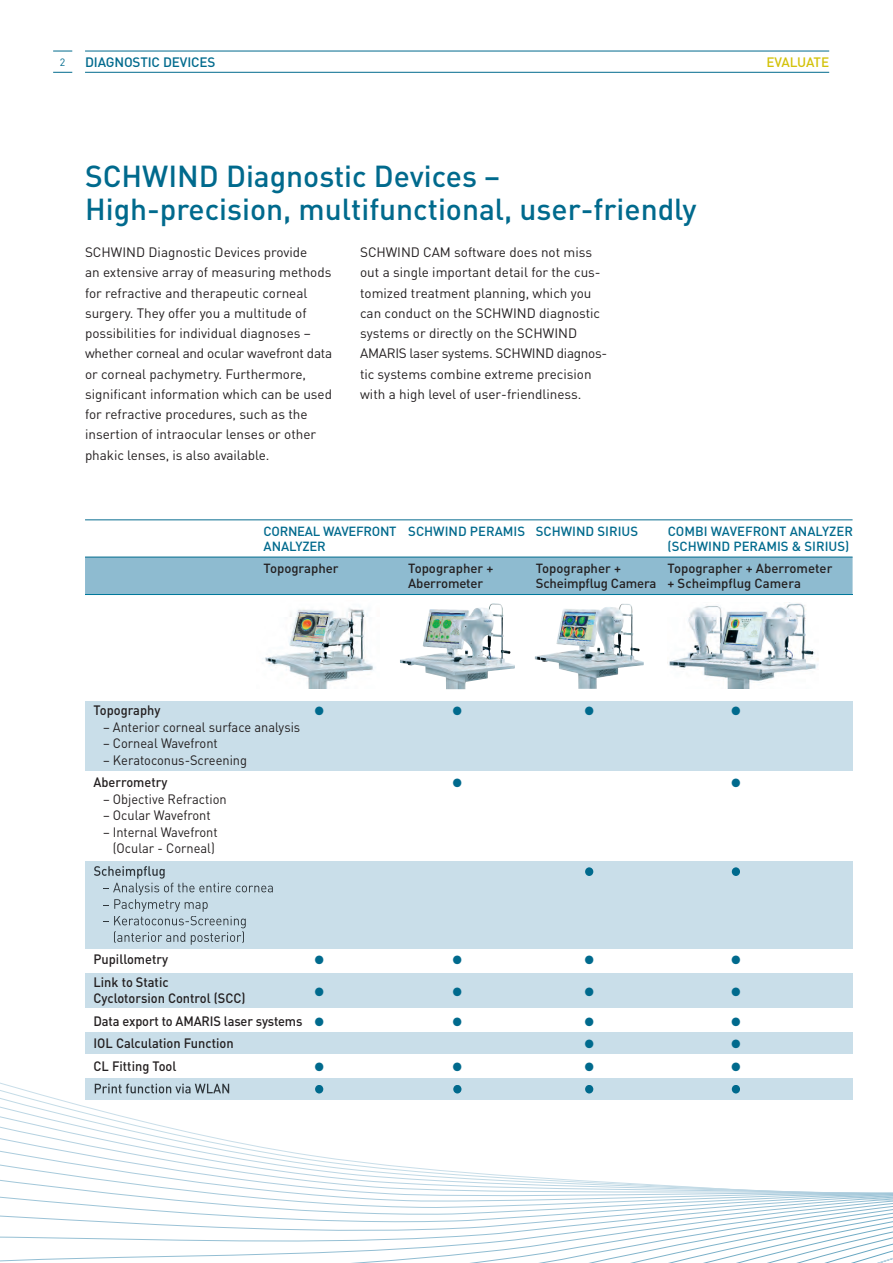
<style>
.page{position:relative;width:893px;height:1263px;background:#fff}
.page>*{position:absolute;margin:0;border:0;box-sizing:border-box;transform-origin:0 0}
.t1{font:500 30px/33px "DIN Schwind";color:#006a8d}
.t2{font:13.5px/20.2px "DIN Schwind";color:#231f20}
.t3{font:13.5px/16.5px "DIN Schwind";color:#231f20;text-align:center;scale:.95 1}
.t4{font:500 13.5px/16.5px "DIN Schwind";color:#231f20;scale:.95 1}
.t5{font:500 13.5px "DIN Schwind";letter-spacing:-.01em;color:#006a8d}
.t6{font:500 13.5px "DIN Schwind";letter-spacing:-.01em;color:#d3c20a}
.t7{font:500 13.2px "DIN Schwind";color:#231f20}
.t8{font:500 13.2px "DIN Schwind";color:#006a8d}
.t9{font:12px "Zapf Dingbats";color:#006a8d;scale:.95 1}
.t10{font:10.5px "DIN Schwind";color:#006a8d}
.s1{color:#006a8d}
</style>
<div class="page">
<svg style="left:0;top:1082px;width:62px;height:180px"></svg>
<svg style="left:62px;top:1099px;width:69px;height:161px"></svg>
<svg style="left:131px;top:1099px;width:65px;height:159px"></svg>
<svg style="left:197px;top:1078px;width:696px;height:185px"></svg>
<hr style="left:85px;top:51px;width:744px;height:1px;background:#006a8d">
<hr style="left:85px;top:72px;width:744px;height:1px;background:#006a8d">
<svg style="left:53px;top:51px;width:19px;height:1px"></svg>
<svg style="left:53px;top:72px;width:19px;height:1px"></svg>
<img style="left:264px;top:616px;width:110px;height:73px">
<img style="left:400px;top:616px;width:115px;height:73px">
<img style="left:535px;top:616px;width:109px;height:73px">
<img style="left:669px;top:616px;width:149px;height:73px">
<hr style="left:85px;top:519px;width:768px;height:1px;background:#006a8d">
<div style="left:85px;top:701px;width:768px;height:69px;background:#c9dee9"></div>
<div style="left:85px;top:973px;width:768px;height:35px;background:#c9dee9"></div>
<div style="left:85px;top:1032px;width:768px;height:21px;background:#c9dee9"></div>
<svg style="left:85px;top:556px;width:768px;height:60px"></svg>
<div style="left:85px;top:558px;width:768px;height:36px;background:#8ebbd0"></div>
<hr style="left:256px;top:600px;width:124px;height:1px;background:#fff">
<img style="left:256px;top:601px;width:123px;height:15px">
<img style="left:469px;top:604px;width:34px;height:12px">
<img style="left:428px;top:609px;width:41px;height:7px">
<img style="left:561px;top:604px;width:72px;height:12px">
<div style="left:819px;top:602px;width:9px;height:14px;background:#fff"></div>
<img style="left:668px;top:602px;width:150px;height:14px">
<hr style="left:85px;top:594px;width:768px;height:1px;background:#00789b">
<hr style="left:85px;top:557px;width:768px;height:1px;background:#006a8d">
<div style="left:85px;top:861px;width:768px;height:87px;background:#c9dee9"></div>
<div style="left:585px;top:867px;width:8px;height:9px;background:#006a8d;border-radius:50%"></div>
<div style="left:732px;top:867px;width:8px;height:9px;background:#006a8d;border-radius:50%"></div>
<svg style="left:94px;top:866px;width:117px;height:59px"></svg>
<svg style="left:114px;top:931px;width:89px;height:14px"></svg>
<div style="left:85px;top:1078px;width:767px;height:21px;background:#c9dee9"></div>
<img style="left:95px;top:1084px;width:126px;height:9px">
<svg style="left:315px;top:1085px;width:146px;height:8px"></svg>
<div style="left:585px;top:1085px;width:8px;height:8px;background:#006a8d;border-radius:50%"></div>
<div style="left:732px;top:1085px;width:8px;height:8px;background:#006a8d;border-radius:50%"></div>
<p class="t10" style="left:60px;top:56px;width:7px">2</p>
<p class="t6" style="left:766px;top:54px;width:64px">EVALUATE</p>
<p class="t5" style="left:85px;top:54px;width:132px">DIAGNOSTIC DEVICES</p>
<h1 class="t1" style="left:85px;top:159px;width:613px">SCHWIND Diagnostic Devices –<br>High-precision, multifunctional, user-friendly</h1>
<p class="t2" style="left:85px;top:242px;width:249px">SCHWIND Diagnostic Devices provide<br>an extensive array of measuring methods for refractive and therapeutic corneal surgery. They offer you a multitude of possibilities for individual diagnoses – whether corneal and ocular wavefront data or corneal pachymetry. Furthermore, significant information which can be used for refractive procedures, such as the insertion of intraocular lenses or other phakic lenses, is also available.</p>
<p class="t2" style="left:360px;top:242px;width:249px">SCHWIND CAM software does not miss out a single important detail for the cus&shy;tomized treatment planning, which you can conduct on the SCHWIND diagnostic systems or directly on the SCHWIND AMARIS laser systems. SCHWIND diagnos&shy;tic systems combine extreme precision with a high level of user-friendliness.</p>
<p class="t8" style="left:264px;top:524px;width:376px">CORNEAL WAVEFRONT SCHWIND PERAMIS SCHWIND SIRIUS</p>
<p class="t8" style="left:668px;top:524px;width:187px">COMBI WAVEFRONT ANALYZER</p>
<p class="t8" style="left:264px;top:539px;width:64px">ANALYZER</p>
<p class="t8" style="left:668px;top:539px;width:183px">(SCHWIND PERAMIS &amp; SIRIUS)</p>
<p class="t7" style="left:264px;top:560px;width:77px">Topographer</p>
<p class="t7" style="left:408px;top:560px;width:87px">Topographer +</p>
<p class="t7" style="left:536px;top:560px;width:87px">Topographer +</p>
<p class="t7" style="left:668px;top:560px;width:166px">Topographer + Aberrometer</p>
<p class="t7" style="left:408px;top:575px;width:77px">Aberrometer</p>
<p class="t7" style="left:536px;top:575px;width:267px">Scheimpflug Camera + Scheimpflug Camera</p>
<p class="t4" style="left:94px;top:702px;width:72px">Topography</p>
<p class="t9" style="left:315px;top:704px;width:11px">●</p>
<p class="t9" style="left:453px;top:704px;width:11px">●</p>
<p class="t9" style="left:585px;top:704px;width:11px">●</p>
<p class="t9" style="left:731px;top:704px;width:11px">●</p>
<p class="t3" style="left:103px;top:718px;width:209px">– Anterior corneal surface analysis</p>
<p class="t3" style="left:103px;top:735px;width:122px">– Corneal Wavefront</p>
<p class="t3" style="left:103px;top:751px;width:153px">– Keratoconus-Screening</p>
<p class="t4" style="left:94px;top:774px;width:79px">Aberrometry</p>
<p class="t9" style="left:453px;top:776px;width:11px">●</p>
<p class="t9" style="left:731px;top:776px;width:11px">●</p>
<p class="t3" style="left:103px;top:790px;width:132px">– Objective Refraction</p>
<p class="t3" style="left:103px;top:807px;width:115px">– Ocular Wavefront</p>
<p class="t3" style="left:103px;top:823px;width:122px">– Internal Wavefront (Ocular - Corneal)</p>
<p class="t4" style="left:94px;top:951px;width:80px">Pupillometry</p>
<p class="t9" style="left:315px;top:953px;width:11px">●</p>
<p class="t9" style="left:453px;top:953px;width:11px">●</p>
<p class="t9" style="left:585px;top:953px;width:11px">●</p>
<p class="t9" style="left:731px;top:953px;width:11px">●</p>
<p class="t4" style="left:94px;top:973px;width:162px">Link to Static<br>Cyclotorsion Control (SCC)</p>
<p class="t9" style="left:315px;top:985px;width:11px">●</p>
<p class="t9" style="left:453px;top:985px;width:11px">●</p>
<p class="t9" style="left:585px;top:985px;width:11px">●</p>
<p class="t9" style="left:731px;top:985px;width:11px">●</p>
<p class="t4" style="left:94px;top:1012px;width:244px">Data export to AMARIS laser systems <span class="s1">●</span></p>
<p class="t9" style="left:453px;top:1015px;width:11px">●</p>
<p class="t9" style="left:585px;top:1015px;width:11px">●</p>
<p class="t9" style="left:731px;top:1015px;width:11px">●</p>
<p class="t4" style="left:94px;top:1035px;width:149px">IOL Calculation Function</p>
<p class="t9" style="left:585px;top:1037px;width:11px">●</p>
<p class="t9" style="left:731px;top:1037px;width:11px">●</p>
<p class="t4" style="left:94px;top:1057px;width:89px">CL Fitting Tool</p>
<p class="t9" style="left:315px;top:1060px;width:11px">●</p>
<p class="t9" style="left:453px;top:1060px;width:11px">●</p>
<p class="t9" style="left:585px;top:1060px;width:11px">●</p>
<p class="t9" style="left:731px;top:1060px;width:11px">●</p>
</div>
